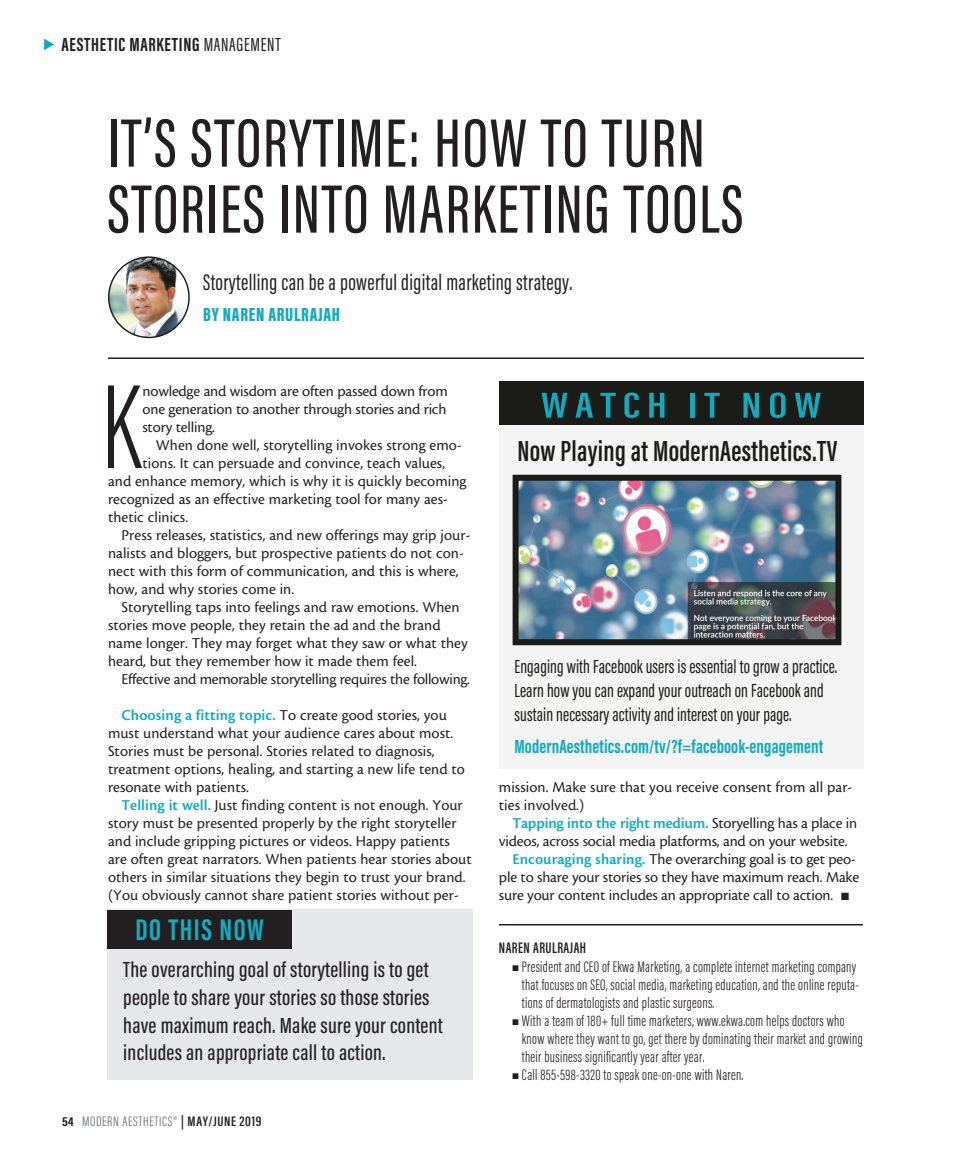
<style>
.page{position:relative;width:972px;height:1161px;background:#fff}
.page>*{position:absolute;margin:0;border:0;box-sizing:border-box;transform-origin:0 0}
.body_first{font:300 123.6px "Acumin Pro Extra Cond";color:#231f20}
.headline{font:500 70.5px/66px "Acumin Pro Extra Cond";letter-spacing:.025em;color:#231f20}
.body{font:600 37.2px "Acumin Pro Extra Cond";letter-spacing:.14em;color:#14aabe;scale:1.35 1}
.at_a_glance_header{font:700 30.75px "Acumin Pro Extra Cond";letter-spacing:.05em;color:#14aabe}
.body-2{font:600 29.85px "Acumin Pro Extra Cond";letter-spacing:.01em;color:#1b1b18}
.deck{font:23.25px "Acumin Pro Extra Cond";letter-spacing:.015em;color:#231f20}
.at_a_glance_body{font:500 22.5px/27.8px "Acumin Pro Extra Cond";letter-spacing:.01em;color:#231f20;scale:1.1 1}
.body-3{font:19.5px/23.7px "Acumin Pro Extra Cond";letter-spacing:.005em;color:#1b1b18}
.body-4{font:700 19.5px "Acumin Pro Extra Cond";letter-spacing:.005em;color:#14aabe}
.t1{font:700 19.5px "Acumin Pro Extra Cond";letter-spacing:.035em;color:#231f20}
.author{font:900 19.5px "Acumin Pro Extra Cond";letter-spacing:.035em;color:#14aabe}
.body-5{font:15.75px/18px "Cronos MM 408 10";letter-spacing:.005em;color:#231f20}
.body-6{font:300 15.75px/18px "Acumin Pro Extra Cond";letter-spacing:.02em;color:#231f20}
.body_first-2{font:15.75px/18px "Cronos MM 408 10";letter-spacing:-.01em;color:#231f20;text-align:justify}
.body-7{font:15.75px "Cronos MM 408 10";letter-spacing:-.015em;color:#231f20}
.bio_name{font:600 15.75px "Acumin Pro Extra Cond";letter-spacing:.03em;color:#231f20}
.t2{font:300 14.1px "Acumin Pro Extra Cond";letter-spacing:.04em;color:#6c6d70;scale:1.11 1}
.s1{font-weight:400}
.s2{font-family:"Cronos MM 574 10";color:#14aabe}
.s3{font-weight:700;font-size:13.35px;color:#231f20}
.s4{font-weight:600;color:#231f20}
</style>
<div class="page">
<hr style="left:499px;top:924px;width:364px;height:2px;background:#231f20">
<hr style="left:108px;top:357px;width:756px;height:2px;background:#231f20">
<div style="left:108px;top:909px;width:365px;height:171px;background:#e6e7e9"></div>
<div style="left:108px;top:910px;width:184px;height:39px;background:#231f20"></div>
<img style="left:109px;top:257px;width:80px;height:80px;border-radius:40px">
<div style="left:108px;top:256px;width:82px;height:82px;border:1px solid #1b1b18;border-radius:50%"></div>
<div style="left:499px;top:382px;width:364px;height:387px;background:#f4f4f4"></div>
<img style="left:520px;top:482px;width:314px;height:156px">
<div style="left:513px;top:475px;width:328px;height:170px;border:6px solid #1b1b18"></div>
<div style="left:499px;top:382px;width:364px;height:43px;background:#1b1b18"></div>
<p class="t1" style="left:62px;top:32px;width:221px">AESTHETIC MARKETING <span class="s1">MANAGEMENT</span></p>
<p class="headline" style="left:108px;top:110px;width:637px">IT’S STORYTIME: HOW TO TURN<br>STORIES INTO MARKETING TOOLS</p>
<p class="deck" style="left:203px;top:269px;width:371px">Storytelling can be a powerful digital marketing strategy.</p>
<p class="author" style="left:203px;top:303px;width:138px">BY NAREN ARULRAJAH</p>
<p class="body_first" style="left:102px;top:353px;width:41px">K</p>
<p class="body_first-2" style="left:142px;top:382px;width:307px">nowledge and wisdom are often passed down from one generation to another through stories and rich story telling.</p>
<p class="body-5" style="left:156px;top:436px;width:307px">When done well, storytelling invokes strong emo-</p>
<p class="body-5" style="left:142px;top:454px;width:304px">tions. It can persuade and convince, teach values,</p>
<p class="body-5" style="left:108px;top:472px;width:360px">and enhance memory, which is why it is quickly becoming</p>
<p class="body-5" style="left:108px;top:490px;width:341px">recognized as an effective marketing tool for many aes-</p>
<p class="body-5" style="left:108px;top:508px;width:82px">thetic clinics.</p>
<p class="body-5" style="left:108px;top:526px;width:364px;text-indent:14px">Press releases, statistics, and new offerings may grip jour&shy;nalists and bloggers, but prospective patients do not con&shy;nect with this form of communication, and this is where, how, and why stories come in.</p>
<p class="body-5" style="left:108px;top:598px;width:361px;text-indent:14px">Storytelling taps into feelings and raw emotions. When stories move people, they retain the ad and the brand name longer. They may forget what they saw or what they heard, but they remember how it made them feel.</p>
<p class="body-7" style="left:122px;top:671px;width:350px">Effective and memorable storytelling requires the following.</p>
<p class="body-5" style="left:108px;top:706px;width:359px;text-indent:14px"><span class="s2">Choosing a fitting topic.</span> To create good stories, you must understand what your audience cares about most.<br>Stories must be personal. Stories related to diagnosis, treatment options, healing, and starting a new life tend to resonate with patients.</p>
<p class="body-5" style="left:108px;top:796px;width:365px;text-indent:14px"><span class="s2">Telling it well.</span> Just finding content is not enough. Your story must be presented properly by the right storyteller and include gripping pictures or videos. Happy patients are often great narrators. When patients hear stories about others in similar situations they begin to trust your brand. (You obviously cannot share patient stories without per-</p>
<p class="at_a_glance_header" style="left:136px;top:911px;width:130px">DO THIS NOW</p>
<p class="at_a_glance_body" style="left:123px;top:956px;width:292px">The overarching goal of storytelling is to get people to share your stories so those stories have maximum reach. Make sure your content includes an appropriate call to action.</p>
<p class="t2" style="left:62px;top:1113px;width:181px"><span class="s3">54</span> MODERN AESTHETICS® <span class="s4">| MAY/JUNE 2019</span></p>
<p class="body" style="left:541px;top:382px;width:209px">WATCH IT NOW</p>
<p class="body-2" style="left:517px;top:433px;width:321px">Now Playing at ModernAesthetics.TV</p>
<p class="body-3" style="left:515px;top:655px;width:324px">Engaging with Facebook users is essential to grow a practice.<br>Learn how you can expand your outreach on Facebook and sustain necessary activity and interest on your page.</p>
<p class="body-4" style="left:515px;top:734px;width:310px">ModernAesthetics.com/tv/?f=facebook-engagement</p>
<p class="body-5" style="left:499px;top:778px;width:355px">mission. Make sure that you receive consent from all par&shy;ties involved.)</p>
<p class="body-5" style="left:499px;top:814px;width:360px;text-indent:14px"><span class="s2">Tapping into the right medium.</span> Storyelling has a place in videos, across social media platforms, and on your website.</p>
<p class="body-5" style="left:499px;top:850px;width:362px;text-indent:14px"><span class="s2">Encouraging sharing.</span> The overarching goal is to get peo&shy;ple to share your stories so they have maximum reach. Make sure your content includes an appropriate call to action. ■</p>
<p class="bio_name" style="left:499px;top:938px;width:89px">NAREN ARULRAJAH</p>
<p class="body-6" style="left:522px;top:958px;width:338px;text-indent:-9px">■ President and CEO of Ekwa Marketing, a complete internet marketing company that focuses on SEO, social media, marketing education, and the online reputa&shy;tions of dermatologists and plastic surgeons.</p>
<p class="body-6" style="left:522px;top:1012px;width:343px;text-indent:-9px">■ With a team of 180+ full time marketers, www.ekwa.com helps doctors who know where they want to go, get there by dominating their market and growing their business significantly year after year.</p>
<p class="body-6" style="left:512px;top:1066px;width:232px">■ Call 855-598-3320 to speak one-on-one with Naren.</p>
</div>
